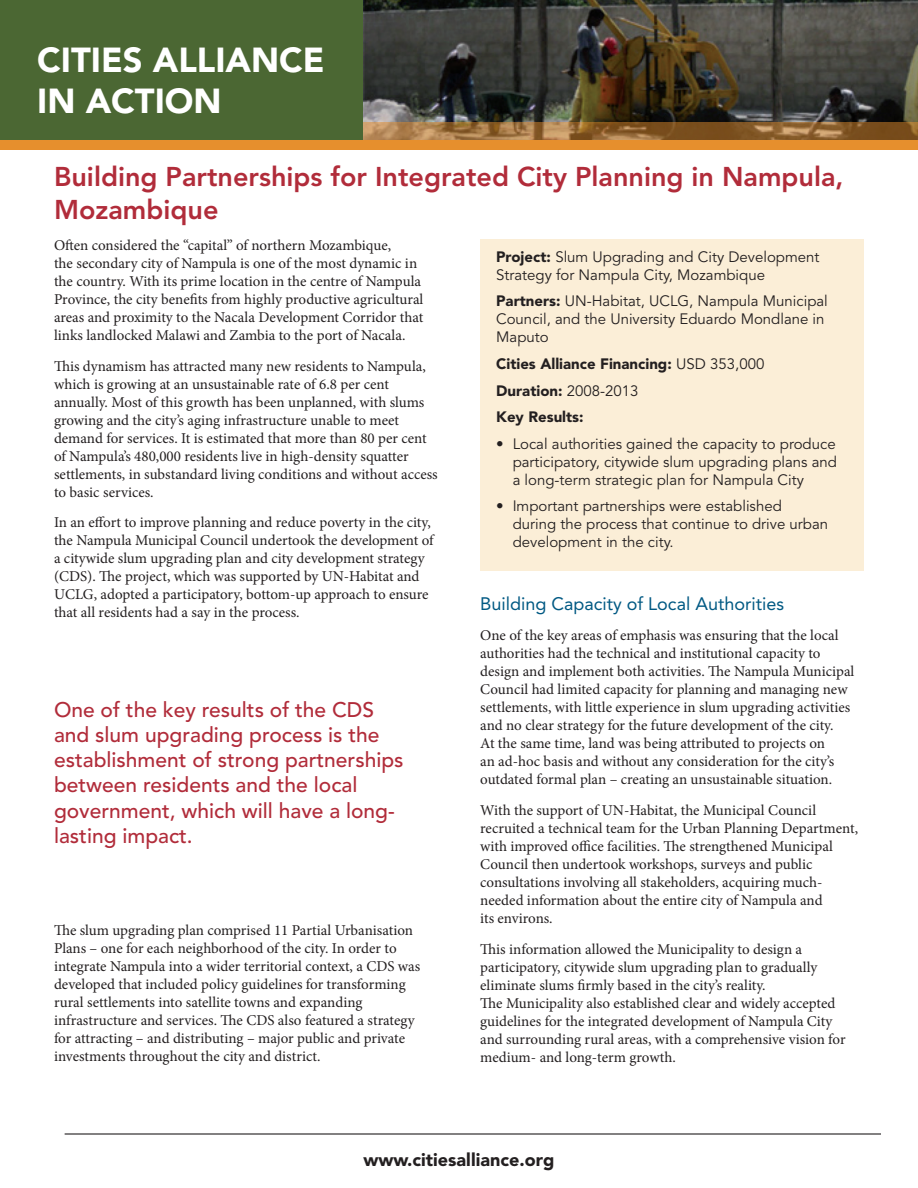
<style>
.page{position:relative;width:918px;height:1188px;background:#fff}
.page>*{position:absolute;margin:0;border:0;box-sizing:border-box;transform-origin:0 0}
.t1{font:900 34.5px/41.4px "Avenir LT Std";color:#fff}
.t2{font:800 27px/32.4px "Avenir LT Std";color:#b12c3a}
.t3{font:500 21px/25.2px "Avenir LT Std";color:#b12c3a}
.t4{font:18px "Avenir LT Std";color:#005983}
.t5{font:900 18px "Avenir LT Std";color:#231f20}
.t6{font:15px/18px "Minion Pro";color:#231f20}
.t7{font:15px/18px "Avenir LT Std";color:#231f20}
.t8{font:900 15px/26.5px "Avenir LT Std";color:#231f20}
.s1{font-weight:900}
.s2{font-weight:400}
</style>
<div class="page">
<div style="left:480px;top:239px;width:384px;height:332px;background:#fbeed7"></div>
<div style="left:0;top:0;width:918px;height:140px;background:#4b6733"></div>
<img style="left:364px;top:0;width:554px;height:122px">
<div style="left:0;top:140px;width:918px;height:10px;background:#e68f2d"></div>
<svg style="left:364px;top:122px;width:554px;height:18px;background:#956a38"></svg>
<hr style="left:65px;top:1133px;width:816px;height:2px;background:#231f20">
<h1 class="t1" style="left:37px;top:39px;width:289px">CITIES ALLIANCE<br>IN ACTION</h1>
<h2 class="t2" style="left:54px;top:161px;width:791px">Building Partnerships for Integrated City Planning in Nampula,<br>Mozambique</h2>
<p class="t6" style="left:54px;top:236px;width:371px">Often considered the “capital” of northern Mozambique,<br>the secondary city of Nampula is one of the most dynamic in the country. With its prime location in the centre of Nampula Province, the city benefits from highly productive agricultural areas and proximity to the Nacala Development Corridor that links landlocked Malawi and Zambia to the port of Nacala.</p>
<p class="t6" style="left:54px;top:357px;width:385px">This dynamism has attracted many new residents to Nampula, which is growing at an unsustainable rate of 6.8 per cent annually. Most of this growth has been unplanned, with slums growing and the city’s aging infrastructure unable to meet demand for services. It is estimated that more than 80 per cent of Nampula’s 480,000 residents live in high-density squatter settlements, in substandard living conditions and without access to basic services.</p>
<p class="t6" style="left:54px;top:514px;width:381px">In an effort to improve planning and reduce poverty in the city, the Nampula Municipal Council undertook the development of a citywide slum upgrading plan and city development strategy (CDS). The project, which was supported by UN-Habitat and UCLG, adopted a participatory, bottom-up approach to ensure that all residents had a say in the process.</p>
<h3 class="t3" style="left:54px;top:698px;width:351px">One of the key results of the CDS and slum upgrading process is the establishment of strong partnerships between residents and the local government, which will have a long&shy;lasting impact.</h3>
<p class="t6" style="left:54px;top:921px;width:368px">The slum upgrading plan comprised 11 Partial Urbanisation Plans – one for each neighborhood of the city. In order to integrate Nampula into a wider territorial context, a CDS was developed that included policy guidelines for transforming rural settlements into satellite towns and expanding infrastructure and services. The CDS also featured a strategy for attracting – and distributing – major public and private investments throughout the city and district.</p>
<p class="t7" style="left:496px;top:248px;width:325px"><span class="s1">Project:</span> Slum Upgrading and City Development<br>Strategy for Nampula City, Mozambique</p>
<p class="t7" style="left:496px;top:293px;width:333px"><span class="s1">Partners:</span> UN-Habitat, UCLG, Nampula Municipal<br>Council, and the University Eduardo Mondlane in<br>Maputo</p>
<p class="t8" style="left:496px;top:350px;width:270px">Cities Alliance Financing: <span class="s2">USD 353,000<br></span>Duration: <span class="s2">2008-2013<br></span>Key Results:</p>
<p class="t7" style="left:513px;top:435px;width:326px;text-align:justify;text-indent:-16px">• Local authorities gained the capacity to produce participatory, citywide slum upgrading plans and a long-term strategic plan for Nampula City</p>
<p class="t7" style="left:513px;top:497px;width:317px;text-indent:-16px">• Important partnerships were established during the process that continue to drive urban development in the city.</p>
<p class="t4" style="left:480px;top:593px;width:305px">Building Capacity of Local Authorities</p>
<p class="t6" style="left:480px;top:627px;width:376px">One of the key areas of emphasis was ensuring that the local authorities had the technical and institutional capacity to design and implement both activities. The Nampula Municipal Council had limited capacity for planning and managing new settlements, with little experience in slum upgrading activities and no clear strategy for the future development of the city.<br>At the same time, land was being attributed to projects on<br>an ad-hoc basis and without any consideration for the city’s outdated formal plan – creating an unsustainable situation.</p>
<p class="t6" style="left:480px;top:802px;width:379px">With the support of UN-Habitat, the Municipal Council recruited a technical team for the Urban Planning Department, with improved office facilities. The strengthened Municipal Council then undertook workshops, surveys and public consultations involving all stakeholders, acquiring much&shy;needed information about the entire city of Nampula and<br>its environs.</p>
<p class="t6" style="left:480px;top:940px;width:367px">This information allowed the Municipality to design a participatory, citywide slum upgrading plan to gradually eliminate slums firmly based in the city’s reality.<br>The Municipality also established clear and widely accepted guidelines for the integrated development of Nampula City and surrounding rural areas, with a comprehensive vision for medium- and long-term growth.</p>
<p class="t5" style="left:364px;top:1149px;width:192px">www.citiesalliance.org</p>
</div>
